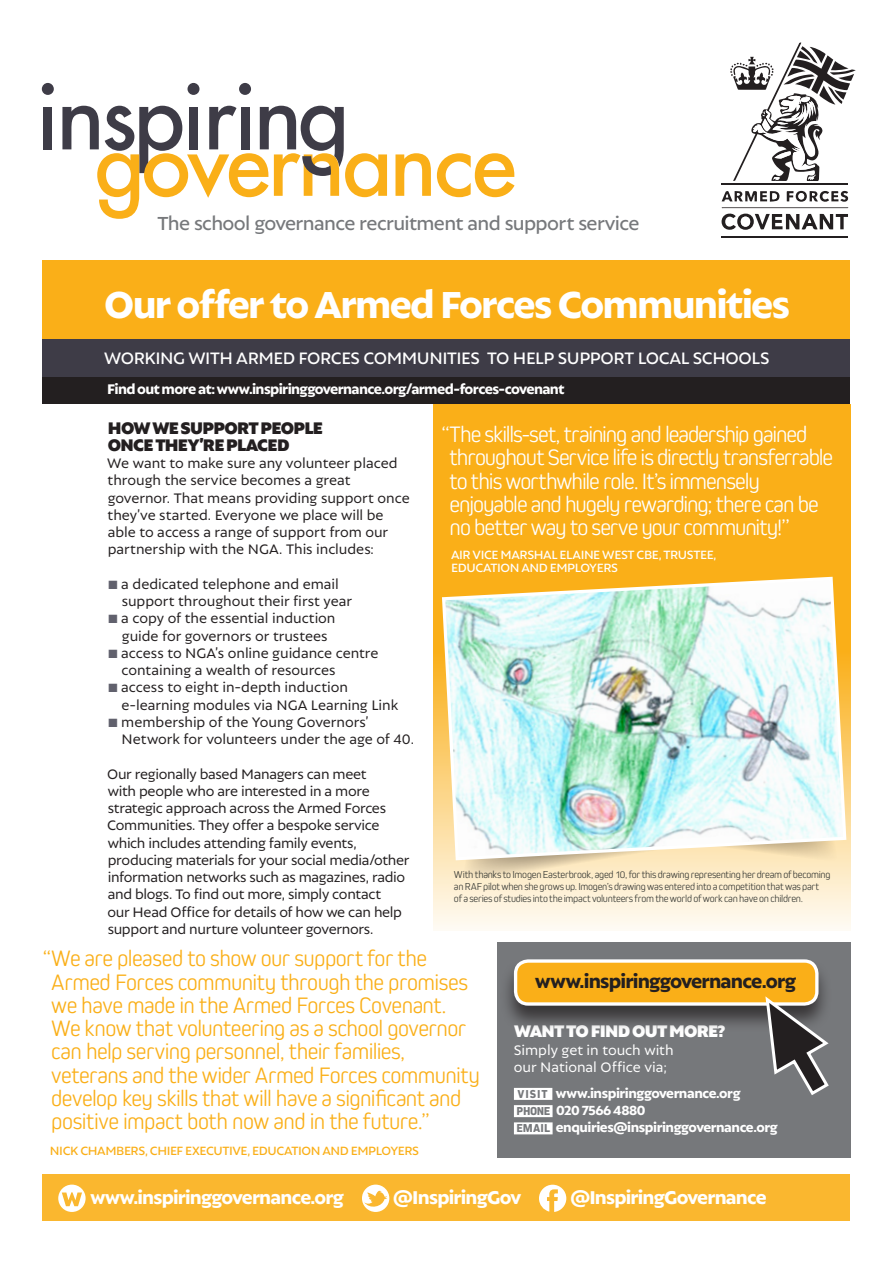
<style>
.page{position:relative;width:893px;height:1263px;background:#fff}
.page>*{position:absolute;margin:0;border:0;box-sizing:border-box;transform-origin:0 0}
.t1{font:800 40.5px "Autor";letter-spacing:-.045em;color:#fff}
.EE_Standfirst{font:300 23.25px/23.2px "Kiro";letter-spacing:-.02em;color:#faaf18}
.EE_Standfirst-2{font:300 23.25px/23.2px "Kiro";letter-spacing:-.045em;color:#fff}
.EE_Main_text_NO_INDE{font:500 20.55px "Autor";letter-spacing:-.03em;color:#76787b}
.EE_Main_text_NO_INDE-2{font:800 20.55px "Autor";letter-spacing:-.04em;color:#231f20}
.EE_Main_text_NO_INDE-3{font:800 19.95px "Autor";letter-spacing:-.04em;color:#fff}
.EE_Subhead{font:500 18px "Autor";letter-spacing:-.025em;color:#fff}
.EE_Subhead-2{font:900 18px/17.2px "Autor";letter-spacing:-.04em;color:#231f20}
.EE_Subhead-3{font:900 18px "Autor";letter-spacing:-.04em;color:#fff}
.EE_Main_text_NO_INDE-4{font:15px/17.2px "Autor";letter-spacing:-.02em;color:#231f20}
.EE_Main_text_BULLET{font:15px/17.2px "Autor";color:#231f20}
.EE_Main_text_NO_INDE-5{font:15px/17.2px "Autor";color:#231f20}
.EE_Subhead-4{font:800 15px "Autor";letter-spacing:-.045em;color:#fff}
.EE_Main_text_NO_INDE-6{font:15px/17.2px "Autor";color:#fff}
.EE_Main_text_NO_INDE-7{font:800 14.25px "Autor";letter-spacing:-.03em;color:#fff}
.EE_Standfirst-3{font:500 13.05px/12.9px "Autor";letter-spacing:-.03em;color:#fff}
.EE_Standfirst-4{font:500 13.05px "Autor";letter-spacing:-.03em;color:#faaf18}
.EE_Main_text_NO_INDE-8{font:300 10.5px/12px "Kiro";letter-spacing:-.025em;color:#383a35}
.s1{color:#61616d}
.s2{font-family:"Kiro";font-size:12px;color:#76787b}
</style>
<div class="page">
<hr style="left:722px;top:236px;width:126px;height:1px;background:#231f20">
<hr style="left:722px;top:183px;width:126px;height:2px;background:#231f20">
<svg style="left:730px;top:42px;width:126px;height:139px"></svg>
<svg style="left:721px;top:190px;width:127px;height:40px"></svg>
<svg style="left:433px;top:404px;width:417px;height:526px;background:#fabe44"></svg>
<div style="left:43px;top:370px;width:807px;height:34px;background:#231f20"></div>
<div style="left:43px;top:337px;width:807px;height:39px;background:#3e3c47"></div>
<div style="left:43px;top:260px;width:807px;height:78px;background:#faaf18"></div>
<div style="left:43px;top:1174px;width:807px;height:46px;background:#fab72f"></div>
<svg style="left:58px;top:1184px;width:28px;height:28px"></svg>
<svg style="left:362px;top:1184px;width:27px;height:28px"></svg>
<svg style="left:539px;top:1185px;width:27px;height:27px"></svg>
<svg style="left:461px;top:862px;width:380px;height:22px;background:#f9e8c4"></svg>
<img style="left:440px;top:575px;width:408px;height:287px">
<div style="left:497px;top:942px;width:353px;height:216px;background:#76787b"></div>
<div style="left:514px;top:1088px;width:38px;height:12px;background:#fff"></div>
<div style="left:514px;top:1105px;width:39px;height:12px;background:#fff"></div>
<div style="left:514px;top:1122px;width:39px;height:12px;background:#fff"></div>
<div style="left:500px;top:958px;width:333px;height:74px;background:#231f20;opacity:.75"></div>
<div style="left:516px;top:961px;width:301px;height:43px;background:#faaf18;border-radius:13px"></div>
<div style="left:514px;top:959px;width:304px;height:47px;border:3px solid #fff;border-radius:13px"></div>
<svg style="left:763px;top:993px;width:68px;height:102px"></svg>
<div style="left:239px;top:83px;width:12px;height:12px;background:#3e3c47;border-radius:50%"></div>
<div style="left:187px;top:83px;width:12px;height:12px;background:#3e3c47;border-radius:50%"></div>
<div style="left:42px;top:83px;width:12px;height:12px;background:#3e3c47;border-radius:50%"></div>
<div style="left:43px;top:107px;width:9px;height:42px;background:#3e3c47"></div>
<svg style="left:62px;top:106px;width:452px;height:113px"></svg>
<p class="EE_Main_text_NO_INDE" style="left:157px;top:210px;width:484px">The school governance recruitment and support service</p>
<p class="t1" style="left:104px;top:280px;width:687px">Our offer to Armed Forces Communities</p>
<p class="EE_Subhead" style="left:104px;top:348px;width:667px">WORKING WITH ARMED FORCES COMMUNITIES TO HELP SUPPORT LOCAL SCHOOLS</p>
<p class="EE_Subhead-4" style="left:107px;top:380px;width:459px">Find out more at: www.inspiringgovernance.org/armed-forces-covenant</p>
<p class="EE_Subhead-2" style="left:108px;top:419px;width:217px">HOW WE SUPPORT PEOPLE<br>ONCE THEY’RE PLACED</p>
<p class="EE_Main_text_NO_INDE-5" style="left:107px;top:454px;width:304px">We want to make sure any volunteer placed through the service becomes a great governor. That means providing support once they’ve started. Everyone we place will be able to access a range of support from our partnership with the NGA. This includes:</p>
<p class="EE_Main_text_BULLET" style="left:122px;top:575px;width:232px;text-indent:-13px"><span class="s1">■</span> a dedicated telephone and email support throughout their first year</p>
<p class="EE_Main_text_BULLET" style="left:109px;top:609px;width:228px;text-align:center"><span class="s1">■</span> a copy of the essential induction guide for governors or trustees</p>
<p class="EE_Main_text_BULLET" style="left:122px;top:644px;width:259px;text-indent:-13px"><span class="s1">■</span> access to NGA’s online guidance centre containing a wealth of resources</p>
<p class="EE_Main_text_BULLET" style="left:122px;top:678px;width:278px;text-indent:-13px"><span class="s1">■</span> access to eight in-depth induction e-learning modules via NGA Learning Link</p>
<p class="EE_Main_text_BULLET" style="left:122px;top:713px;width:294px;text-indent:-13px"><span class="s1">■</span> membership of the Young Governors’<br>Network for volunteers under the age of 40.</p>
<p class="EE_Main_text_NO_INDE-4" style="left:107px;top:764px;width:304px">Our regionally based Managers can meet<br>with people who are interested in a more strategic approach across the Armed Forces Communities. They offer a bespoke service which includes attending family events, producing materials for your social media/other information networks such as magazines, radio and blogs. To find out more, simply contact<br>our Head Office for details of how we can help support and nurture volunteer governors.</p>
<p class="EE_Standfirst-2" style="left:450px;top:422px;width:385px;text-indent:-8px">“The skills-set, training and leadership gained throughout Service life is directly transferrable to this worthwhile role. It’s immensely enjoyable and hugely rewarding; there can be no better way to serve your community!’’</p>
<p class="EE_Standfirst-3" style="left:451px;top:547px;width:267px">AIR VICE MARSHAL ELAINE WEST CBE, TRUSTEE,<br>EDUCATION AND EMPLOYERS</p>
<p class="EE_Main_text_NO_INDE-8" style="left:454px;top:868px;width:378px">With thanks to Imogen Easterbrook, aged 10, for this drawing representing her dream of becoming an RAF pilot when she grows up. Imogen’s drawing was entered into a competition that was part<br>of a series of studies into the impact volunteers from the world of work can have on children.</p>
<p class="EE_Standfirst" style="left:51px;top:946px;width:430px;text-indent:-9px">“We are pleased to show our support for the Armed Forces community through the promises we have made in the Armed Forces Covenant.<br>We know that volunteering as a school governor can help serving personnel, their families, veterans and the wider Armed Forces community develop key skills that will have a significant and positive impact both now and in the future.”</p>
<p class="EE_Standfirst-4" style="left:50px;top:1143px;width:371px">NICK CHAMBERS, CHIEF EXECUTIVE, EDUCATION AND EMPLOYERS</p>
<p class="EE_Main_text_NO_INDE-2" style="left:535px;top:968px;width:262px">www.inspiringgovernance.org</p>
<p class="EE_Subhead-3" style="left:514px;top:1020px;width:213px">WANT TO FIND OUT MORE?</p>
<p class="EE_Main_text_NO_INDE-6" style="left:514px;top:1040px;width:161px">Simply get in touch with our National Office via;</p>
<p class="EE_Main_text_NO_INDE-7" style="left:518px;top:1084px;width:224px"><span class="s2">VISIT</span> www.inspiringgovernance.org</p>
<p class="EE_Main_text_NO_INDE-7" style="left:516px;top:1101px;width:131px"><span class="s2">PHONE</span> 020 7566 4880</p>
<p class="EE_Main_text_NO_INDE-7" style="left:516px;top:1119px;width:263px"><span class="s2">EMAIL</span> enquiries@inspiringgovernance.org</p>
<p class="EE_Main_text_NO_INDE-3" style="left:90px;top:1185px;width:255px">www.inspiringgovernance.org</p>
<p class="EE_Main_text_NO_INDE-3" style="left:393px;top:1185px;width:129px">@InspiringGov</p>
<p class="EE_Main_text_NO_INDE-3" style="left:570px;top:1185px;width:198px">@InspiringGovernance</p>
</div>
